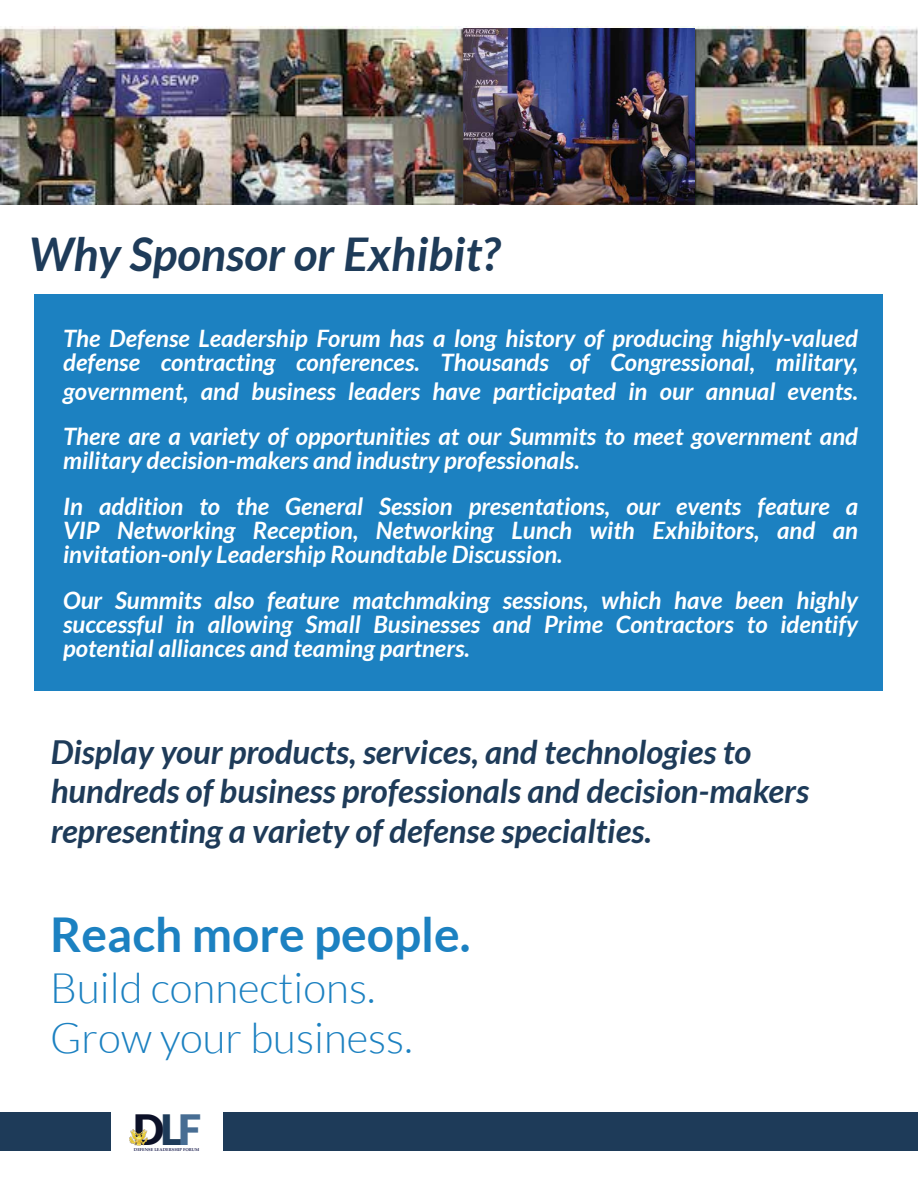
<style>
.page{position:relative;width:918px;height:1188px;background:#fff}
.page>*{position:absolute;margin:0;border:0;box-sizing:border-box;transform-origin:0 0}
.t1{font:700 48px "Lato";color:#1c81c1}
.t2{font:italic 700 46.5px "Lato";color:#1e3b59}
.t3{font:300 42px/50.4px "Lato";color:#1c81c1}
.t4{font:900 41.7px "Lato";color:#0c1128}
.t5{font:italic 700 33px/39.6px "Lato";color:#1e3b59}
.t6{font:italic 700 24px/24px "Lato";color:#fff}
.t7{font:700 4.2px "Palatino";color:#1a1d4d}
.s1{color:#1e3b59}
.s2{color:#476d93}
</style>
<div class="page">
<div style="left:34px;top:294px;width:848px;height:396px;background:#1c81c1"></div>
<img style="left:129px;top:1129px;width:19px;height:16px">
<div style="left:1px;top:1112px;width:110px;height:39px;background:#1e3b59"></div>
<div style="left:223px;top:1112px;width:695px;height:39px;background:#1e3b59"></div>
<img style="left:0;top:26px;width:918px;height:178px">
<img style="left:464px;top:29px;width:230px;height:175px">
<h2 class="t2" style="left:29px;top:228px;width:473px">Why Sponsor or Exhibit?</h2>
<p class="t6" style="left:63px;top:327px;width:797px">The Defense Leadership Forum has a long history of producing highly-valued defense contracting conferences. Thousands of Congressional, military,</p>
<p class="t6" style="left:63px;top:369px;width:797px;line-height:45.6px">government, and business leaders have participated in our annual events.<br>There are a variety of opportunities at our Summits to meet government and</p>
<p class="t6" style="left:63px;top:438px;width:797px;line-height:45.6px">military decision-makers and industry professionals.<br>In addition to the General Session presentations, our events feature a</p>
<p class="t6" style="left:63px;top:519px;width:797px">VIP Networking Reception, Networking Lunch with Exhibitors, and an invitation-only Leadership Roundtable Discussion.</p>
<p class="t6" style="left:63px;top:588px;width:796px;text-align:justify">Our Summits also feature matchmaking sessions, which have been highly successful in allowing Small Businesses and Prime Contractors to identify potential alliances and teaming partners.</p>
<h3 class="t5" style="left:51px;top:732px;width:760px">Display your products, services, and technologies to hundreds of business professionals and decision-makers representing a variety of defense specialties.</h3>
<h1 class="t1" style="left:50px;top:907px;width:422px">Reach more people.</h1>
<h3 class="t3" style="left:50px;top:963px;width:364px">Build connections.<br>Grow your business.</h3>
<h3 class="t4" style="left:133px;top:1106px;width:70px">D<span class="s1">L</span><span class="s2">F</span></h3>
<p class="t7" style="left:134px;top:1146px;width:67px">DEFENSE LEADERSHIP FORUM</p>
</div>
